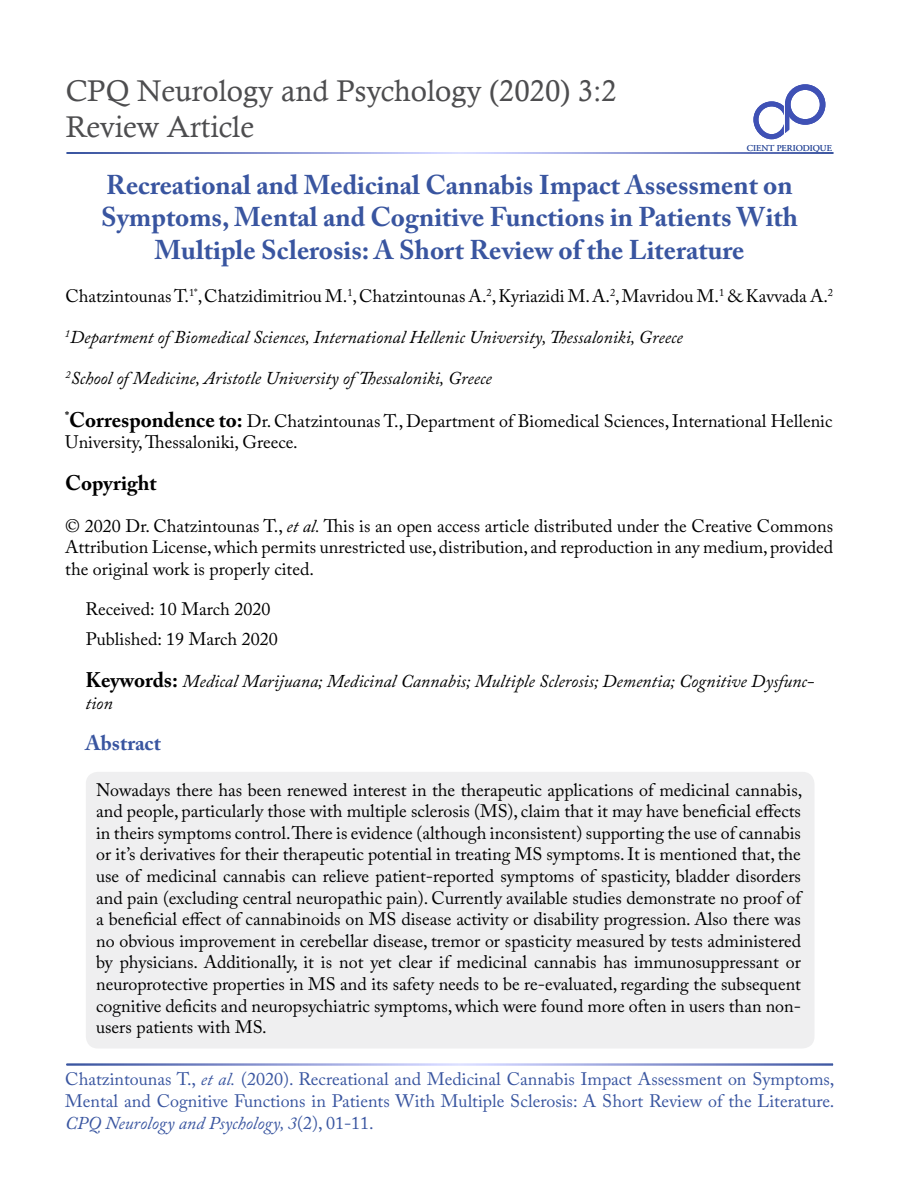
<style>
.page{position:relative;width:900px;height:1200px;background:#fff}
.page>*{position:absolute;margin:0;border:0;box-sizing:border-box;transform-origin:0 0}
.t1{font:30px/36px "Calisto";color:#4d4d4f}
.t2{font:700 27px/32.4px "Adobe Caslon Pro";color:#3955a0;text-align:center}
.t3{font:700 21px "Adobe Caslon Pro";color:#000}
.t4{font:700 21px "Adobe Caslon Pro";color:#3955a0}
.t5{font:18px/21.6px "Adobe Caslon Pro";color:#000;text-align:justify}
.t6{font:italic 18px/21.6px "Adobe Caslon Pro";color:#000}
.t7{font:18px/21.6px "Adobe Caslon Pro";color:#3955a0;text-align:justify}
.t8{font:9px "Adobe Garamond Pro";color:#3955a0}
.s1{font-weight:700;font-size:21px}
.s2{font-style:italic}
.s3{font-weight:700;font-style:normal;font-size:21px}
</style>
<div class="page">
<div style="left:753px;top:101px;width:37px;height:38px;border:5px solid #3f51b5;border-radius:50%"></div>
<svg style="left:784px;top:106px;width:6px;height:23px"></svg>
<hr style="left:785px;top:105px;width:4px;height:29px;background:#3f51b5">
<svg style="left:783px;top:129px;width:7px;height:6px"></svg>
<div style="left:785px;top:84px;width:40px;height:41px;border:6px solid #3f51b5;border-radius:50%"></div>
<div style="left:86px;top:772px;width:729px;height:276px;background:#efeff0;border-radius:12px"></div>
<h1 class="t1" style="left:66px;top:72px;width:553px">CPQ Neurology and Psychology (2020) 3:2<br>Review Article</h1>
<h2 class="t2" style="left:101px;top:169px;width:698px">Recreational and Medicinal Cannabis Impact Assessment on<br>Symptoms, Mental and Cognitive Functions in Patients With<br>Multiple Sclerosis: A Short Review of the Literature</h2>
<p class="t5" style="left:65px;top:285px;width:769px">Chatzintounas T.<sup>1*</sup>, Chatzidimitriou M.<sup>1</sup>, Chatzintounas A.<sup>2</sup>, Kyriazidi M. A.<sup>2</sup>, Mavridou M.<sup>1</sup> &amp; Kavvada A.<sup>2</sup></p>
<p class="t8" style="left:747px;top:142px;width:86px">CIENT PERIODIQUE</p>
<p class="t6" style="left:65px;top:326px;width:619px"><sup>1</sup>Department of Biomedical Sciences, International Hellenic University, Thessaloniki, Greece</p>
<p class="t6" style="left:66px;top:367px;width:428px"><sup>2</sup>School of Medicine, Aristotle University of Thessaloniki, Greece</p>
<p class="t5" style="left:65px;top:410px;width:769px"><sup>*</sup><span class="s1">Correspondence to:</span> Dr. Chatzintounas T., Department of Biomedical Sciences, International Hellenic<br>University, Thessaloniki, Greece.</p>
<p class="t3" style="left:65px;top:471px;width:93px">Copyright</p>
<p class="t5" style="left:65px;top:515px;width:770px">© 2020 Dr. Chatzintounas T., <span class="s2">et al.</span> This is an open access article distributed under the Creative Commons Attribution License, which permits unrestricted use, distribution, and reproduction in any medium, provided the original work is properly cited.</p>
<p class="t5" style="left:85px;top:598px;width:187px">Received: 10 March 2020</p>
<p class="t5" style="left:86px;top:628px;width:194px">Published: 19 March 2020</p>
<p class="t6" style="left:86px;top:670px;width:730px"><span class="s3">Keywords:</span> Medical Marijuana; Medicinal Cannabis; Multiple Sclerosis; Dementia; Cognitive Dysfunc&shy;tion</p>
<p class="t4" style="left:86px;top:730px;width:77px">Abstract</p>
<p class="t5" style="left:96px;top:779px;width:708px">Nowadays there has been renewed interest in the therapeutic applications of medicinal cannabis, and people, particularly those with multiple sclerosis (MS), claim that it may have beneficial effects in theirs symptoms control. There is evidence (although inconsistent) supporting the use of cannabis or it’s derivatives for their therapeutic potential in treating MS symptoms. It is mentioned that, the use of medicinal cannabis can relieve patient-reported symptoms of spasticity, bladder disorders and pain (excluding central neuropathic pain). Currently available studies demonstrate no proof of a beneficial effect of cannabinoids on MS disease activity or disability progression. Also there was no obvious improvement in cerebellar disease, tremor or spasticity measured by tests administered by physicians. Additionally, it is not yet clear if medicinal cannabis has immunosuppressant or neuroprotective properties in MS and its safety needs to be re-evaluated, regarding the subsequent cognitive deficits and neuropsychiatric symptoms, which were found more often in users than non&shy;users patients with MS.</p>
<p class="t7" style="left:65px;top:1068px;width:771px">Chatzintounas T., <span class="s2">et al.</span> (2020). Recreational and Medicinal Cannabis Impact Assessment on Symptoms, Mental and Cognitive Functions in Patients With Multiple Sclerosis: A Short Review of the Literature.<br><span class="s2">CPQ Neurology and Psychology, 3</span>(2), 01-11.</p>
</div>
